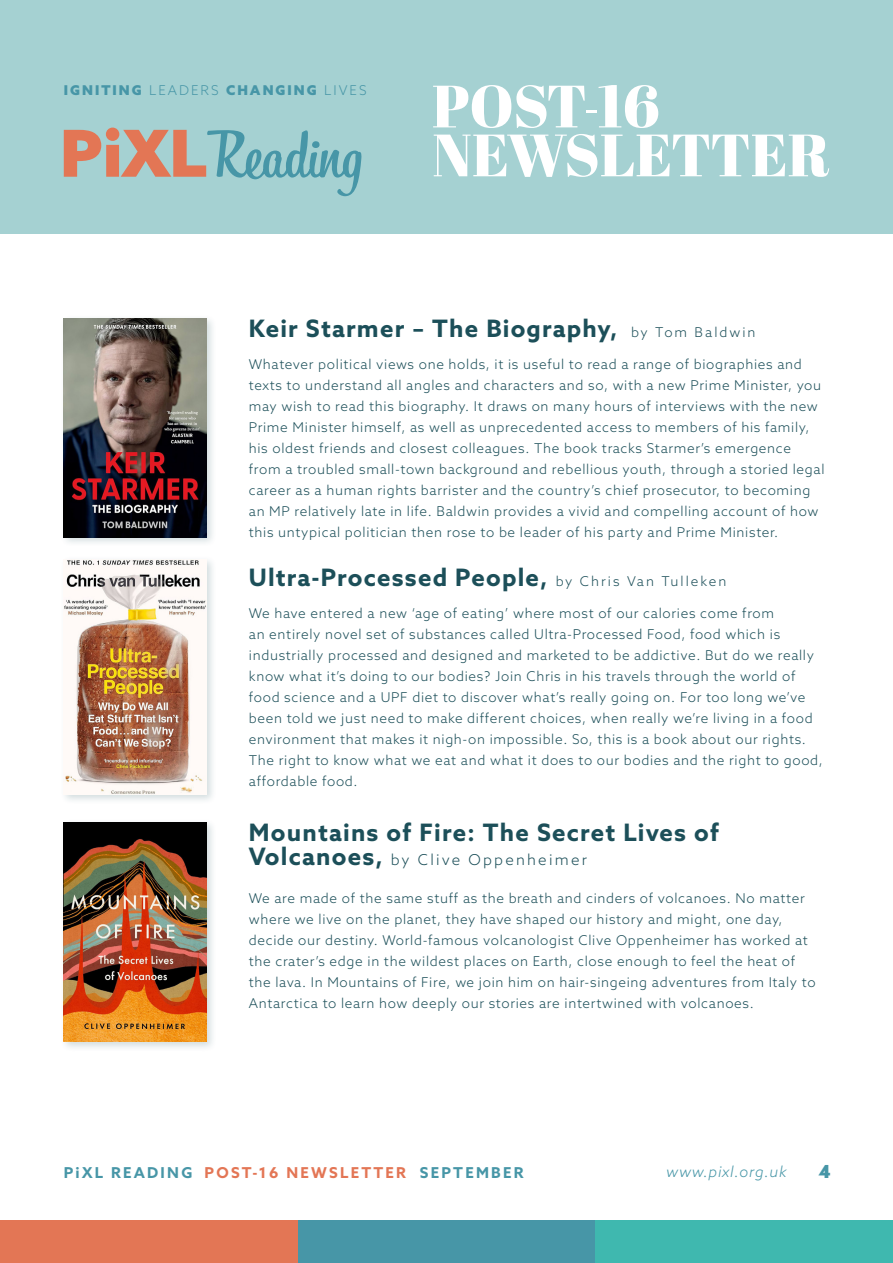
<style>
.page{position:relative;width:893px;height:1263px;background:#fff}
.page>*{position:absolute;margin:0;border:0;box-sizing:border-box;transform-origin:0 0}
.t1{font:700 24px "Azo Sans";letter-spacing:.05em;color:#1c4f59}
.t2{font:900 18px "Azo Sans";color:#4796a7}
.t3{font:700 15px "Azo Sans";letter-spacing:.15em;color:#4796a7}
.t4{font:300 15px "Azo Sans";letter-spacing:.15em;color:#1c4f59}
.t5{font:italic 300 15px "Azo Sans";letter-spacing:.05em;color:#4796a7}
.t6{font:300 13.5px/21px "Azo Sans";letter-spacing:.05em;color:#1c4f59}
.t7{font:900 13.5px "Azo Sans";letter-spacing:.15em;color:#4796a7}
.s1{font-weight:300}
.s2{font-weight:300;font-size:13.5px}
.s3{font-weight:700;font-size:24px}
.s4{color:#e37655}
</style>
<div class="page">
<div style="left:0;top:0;width:893px;height:234px;background:#a5d1d2"></div>
<svg style="left:64px;top:128px;width:298px;height:68px"></svg>
<svg style="left:434px;top:134px;width:395px;height:43px"></svg>
<svg style="left:433px;top:85px;width:225px;height:43px"></svg>
<div style="left:595px;top:1220px;width:298px;height:43px;background:#3fb8af"></div>
<div style="left:298px;top:1220px;width:297px;height:43px;background:#4796a7"></div>
<div style="left:0;top:1220px;width:298px;height:43px;background:#e37655"></div>
<div style="left:60px;top:314px;width:156px;height:234px;background:#1c4f59;opacity:.2"></div>
<img style="left:64px;top:318px;width:142px;height:219px">
<div style="left:60px;top:555px;width:156px;height:249px;background:#1c4f59;opacity:.2"></div>
<img style="left:64px;top:559px;width:142px;height:235px">
<div style="left:60px;top:818px;width:156px;height:234px;background:#1c4f59;opacity:.2"></div>
<img style="left:64px;top:822px;width:142px;height:219px">
<p class="t7" style="left:64px;top:82px;width:304px">IGNITING <span class="s1">LEADERS</span> CHANGING <span class="s1">LIVES</span></p>
<h1 class="t1" style="left:249px;top:312px;width:508px">Keir Starmer – The Biography, <span class="s2">by Tom Baldwin</span></h1>
<p class="t6" style="left:249px;top:354px;width:577px">Whatever political views one holds, it is useful to read a range of biographies and texts to understand all angles and characters and so, with a new Prime Minister, you may wish to read this biography. It draws on many hours of interviews with the new Prime Minister himself, as well as unprecedented access to members of his family, his oldest friends and closest colleagues. The book tracks Starmer’s emergence from a troubled small-town background and rebellious youth, through a storied legal career as a human rights barrister and the country’s chief prosecutor, to becoming an MP relatively late in life. Baldwin provides a vivid and compelling account of how this untypical politician then rose to be leader of his party and Prime Minister.</p>
<h1 class="t1" style="left:249px;top:561px;width:479px">Ultra-Processed People, <span class="s2">by Chris Van Tulleken</span></h1>
<p class="t6" style="left:249px;top:603px;width:576px">We have entered a new ‘age of eating’ where most of our calories come from<br>an entirely novel set of substances called Ultra-Processed Food, food which is industrially processed and designed and marketed to be addictive. But do we really know what it’s doing to our bodies? Join Chris in his travels through the world of food science and a UPF diet to discover what’s really going on. For too long we’ve been told we just need to make different choices, when really we’re living in a food environment that makes it nigh-on impossible. So, this is a book about our rights.<br>The right to know what we eat and what it does to our bodies and the right to good, affordable food.</p>
<h1 class="t1" style="left:249px;top:816px;width:472px">Mountains of Fire: The Secret Lives of</h1>
<p class="t4" style="left:249px;top:850px;width:340px"><span class="s3">Volcanoes,</span> by Clive Oppenheimer</p>
<p class="t6" style="left:249px;top:888px;width:568px">We are made of the same stuff as the breath and cinders of volcanoes. No matter where we live on the planet, they have shaped our history and might, one day, decide our destiny. World-famous volcanologist Clive Oppenheimer has worked at the crater’s edge in the wildest places on Earth, close enough to feel the heat of the lava. In Mountains of Fire, we join him on hair-singeing adventures from Italy to Antarctica to learn how deeply our stories are intertwined with volcanoes.</p>
<p class="t3" style="left:64px;top:1162px;width:461px">PiXL READING <span class="s4">POST-16 NEWSLETTER</span> SEPTEMBER</p>
<p class="t5" style="left:666px;top:1161px;width:122px">www.pixl.org.uk</p>
<h2 class="t2" style="left:819px;top:1159px;width:14px">4</h2>
</div>
